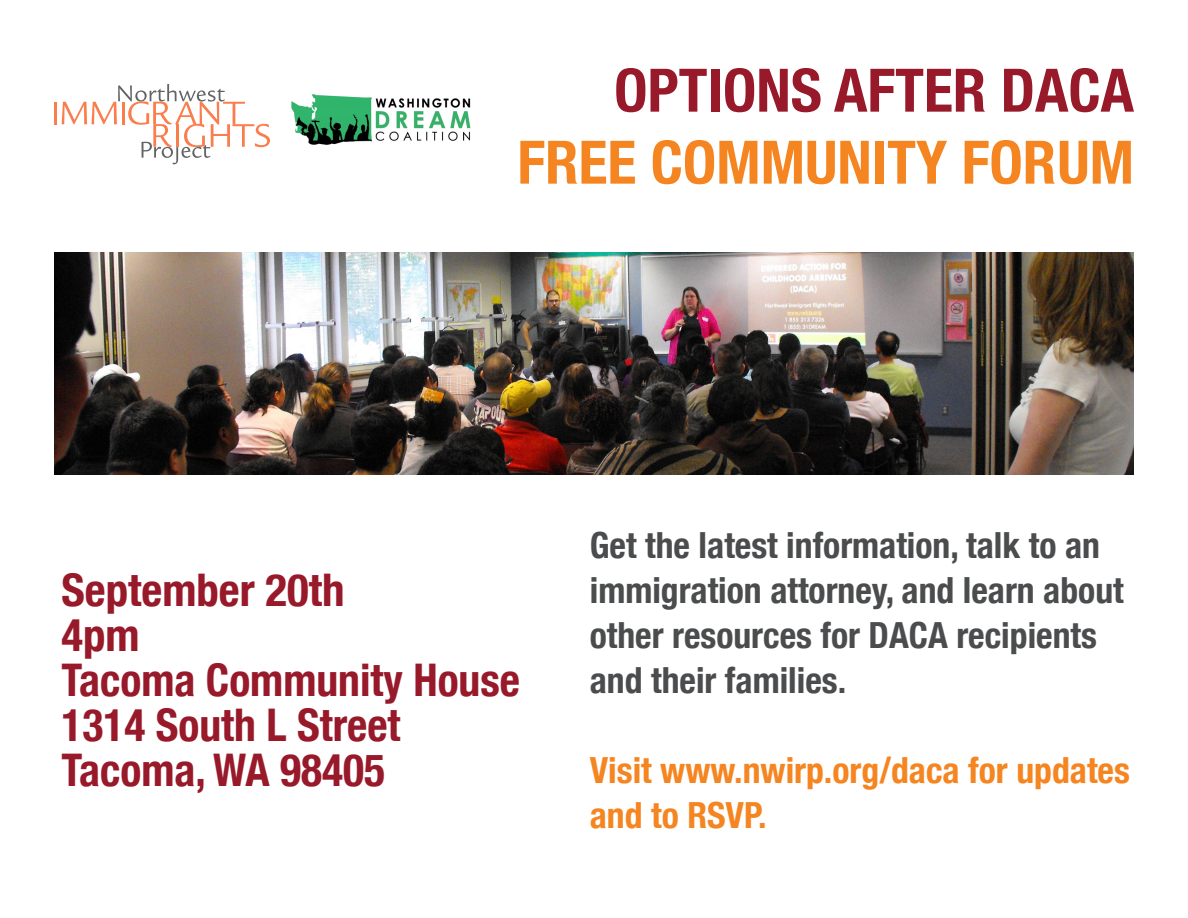
<style>
.page{position:relative;width:1188px;height:918px;background:#fff}
.page>*{position:absolute;margin:0;border:0;box-sizing:border-box;transform-origin:0 0}
.t1{font:700 condensed 60px "Helvetica Neue";color:#f58520}
.t2{font:700 condensed 60px "Helvetica Neue";color:#97192a}
.t3{font:700 condensed 45px "Helvetica Neue";color:#97192a}
.t4{font:700 condensed 36px/45px "Helvetica Neue";color:#4b4c4d}
.t5{font:700 condensed 36px/45px "Helvetica Neue";color:#f58520}
</style>
<div class="page">
<img style="left:54px;top:253px;width:1080px;height:221px">
<hr style="left:54px;top:102px;width:3px;height:22px;background:#fb7d4c">
<svg style="left:62px;top:84px;width:208px;height:80px"></svg>
<img style="left:291px;top:94px;width:180px;height:51px">
<p class="t2" style="left:614px;top:54px;width:521px">OPTIONS AFTER DACA</p>
<p class="t1" style="left:517px;top:126px;width:618px">FREE COMMUNITY FORUM</p>
<p class="t3" style="left:62px;top:563px;width:285px">September 20th</p>
<p class="t3" style="left:62px;top:608px;width:80px">4pm</p>
<p class="t3" style="left:62px;top:653px;width:460px">Tacoma Community House</p>
<p class="t3" style="left:62px;top:698px;width:341px">1314 South L Street</p>
<p class="t3" style="left:62px;top:743px;width:325px">Tacoma, WA 98405</p>
<p class="t4" style="left:590px;top:523px;width:535px">Get the latest information, talk to an immigration attorney, and learn about other resources for DACA recipients and their families.</p>
<p class="t5" style="left:590px;top:748px;width:542px">Visit www.nwirp.org/daca for updates and to RSVP.</p>
</div>
